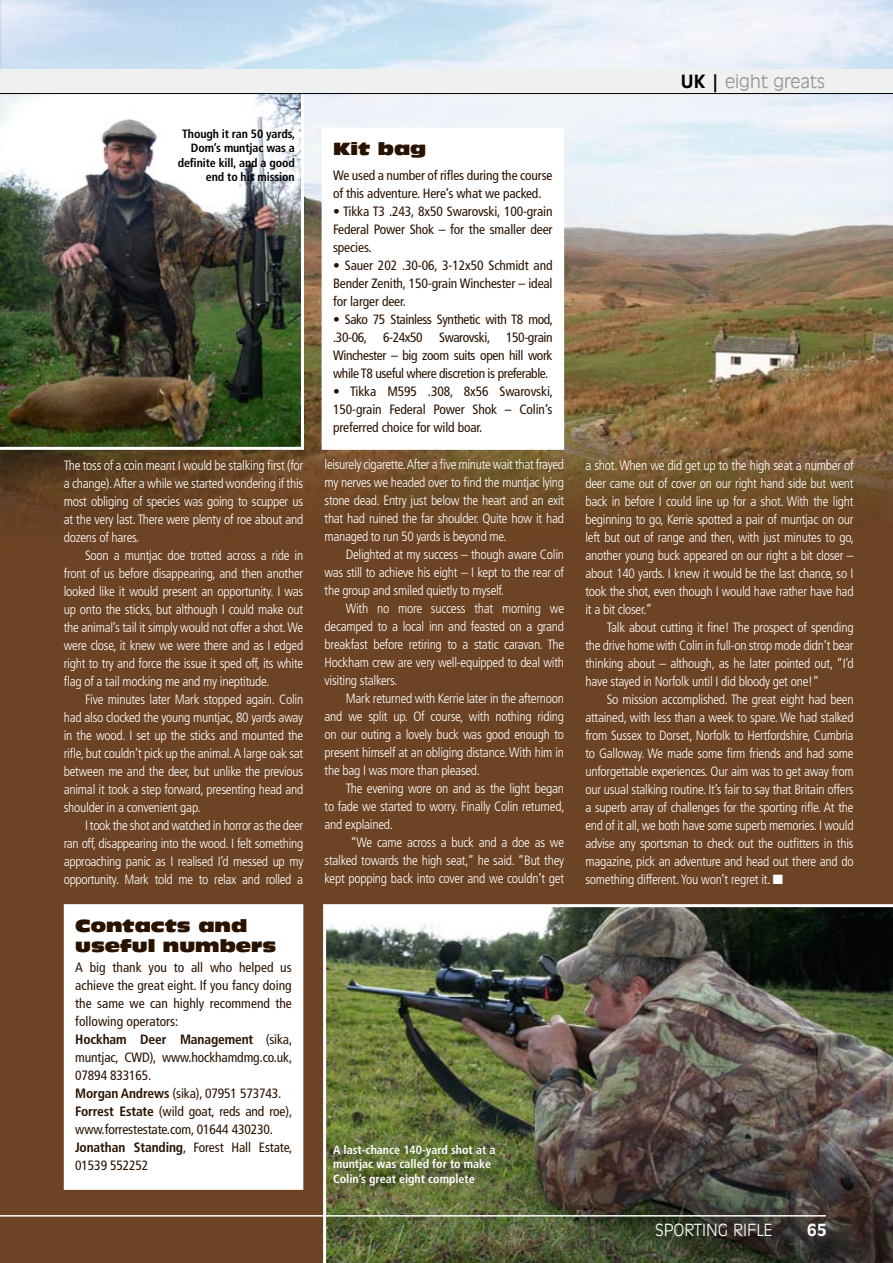
<style>
.page{position:relative;width:893px;height:1263px;background:#6c4324}
.page>*{position:absolute;margin:0;border:0;box-sizing:border-box;transform-origin:0 0}
.t1{font:300 18px "Incised 901 BT";color:#919294}
.t2{font:16.5px/19.8px "Incised 901 BT Nord";color:#2a1200}
.t3{font:300 16.5px "Incised 901 BT";color:#fff}
.t4{font:700 16.5px "Incised 901 BT";color:#fff}
.t5{font:300 condensed 13.5px/18px "Frutiger";letter-spacing:-.02em;color:#fff;text-align:justify}
.t6{font:condensed 13.5px/18px "Frutiger";letter-spacing:-.01em;color:#2a1200;text-align:justify}
.t7{font:700 condensed 12px/14.4px "Frutiger";color:#fff}
.t8{font:700 condensed 12px/14.4px "Frutiger";letter-spacing:-.01em;color:#000;text-align:right}
.s1{font-weight:700}
.s2{font-weight:700;color:#000}
</style>
<div class="page">
<img style="left:323px;top:904px;width:570px;height:359px">
<img style="left:1px;top:0;width:892px;height:518px">
<hr style="left:0;top:1215px;width:826px;height:1px;background:#fff">
<img style="left:0;top:94px;width:304px;height:356px">
<div style="left:323px;top:129px;width:240px;height:319px;background:#fff"></div>
<div style="left:322px;top:128px;width:242px;height:322px;border:3px solid #fff"></div>
<div style="left:65px;top:906px;width:237px;height:282px;background:#fff"></div>
<div style="left:64px;top:904px;width:239px;height:286px;border:3px solid #fff"></div>
<div style="left:0;top:69px;width:893px;height:25px;background:#eff0f0"></div>
<hr style="left:0;top:93px;width:893px;height:1px;background:#000">
<p class="t8" style="left:178px;top:127px;width:119px">Though it ran 50 yards,<br>Dom’s muntjac was a definite kill, and a good end to his mission</p>
<p class="t5" style="left:64px;top:456px;width:241px">The toss of a coin meant I would be stalking first (for a change). After a while we started wondering if this most obliging of species was going to scupper us at the very last. There were plenty of roe about and dozens of hares.</p>
<p class="t5" style="left:64px;top:546px;width:241px;text-indent:21px">Soon a muntjac doe trotted across a ride in front of us before disappearing, and then another looked like it would present an opportunity. I was up onto the sticks, but although I could make out the animal’s tail it simply would not offer a shot. We were close, it knew we were there and as I edged right to try and force the issue it sped off, its white flag of a tail mocking me and my ineptitude.</p>
<p class="t5" style="left:64px;top:690px;width:241px;text-indent:21px">Five minutes later Mark stopped again. Colin had also clocked the young muntjac, 80 yards away in the wood. I set up the sticks and mounted the rifle, but couldn’t pick up the animal. A large oak sat between me and the deer, but unlike the previous animal it took a step forward, presenting head and shoulder in a convenient gap.</p>
<p class="t5" style="left:64px;top:816px;width:241px;text-indent:21px">I took the shot and watched in horror as the deer ran off, disappearing into the wood. I felt something approaching panic as I realised I’d messed up my opportunity. Mark told me to relax and rolled a</p>
<p class="t2" style="left:75px;top:916px;width:202px">Contacts and useful numbers</p>
<p class="t6" style="left:75px;top:958px;width:219px;text-align:left">A big thank you to all who helped us achieve the great eight. If you fancy doing the same we can highly recommend the following operators:<br><span class="s1">Hockham Deer Management</span> (sika, muntjac, CWD), www.hockhamdmg.co.uk,<br>07894 833165.<br><span class="s1">Morgan Andrews</span> (sika), 07951 573743.<br><span class="s1">Forrest Estate</span> (wild goat, reds and roe), www.forrestestate.com, 01644 430230.<br><span class="s1">Jonathan Standing</span>, Forest Hall Estate,<br>01539 552252</p>
<p class="t2" style="left:333px;top:139px;width:95px">Kit bag</p>
<p class="t6" style="left:333px;top:166px;width:221px">We used a number of rifles during the course of this adventure. Here’s what we packed.</p>
<p class="t6" style="left:333px;top:202px;width:221px">• Tikka T3 .243, 8x50 Swarovski, 100-grain Federal Power Shok – for the smaller deer species.</p>
<p class="t6" style="left:333px;top:256px;width:221px">• Sauer 202 .30-06, 3-12x50 Schmidt and Bender Zenith, 150-grain Winchester – ideal for larger deer.</p>
<p class="t6" style="left:333px;top:310px;width:222px">• Sako 75 Stainless Synthetic with T8 mod, .30-06, 6-24x50 Swarovski, 150-grain Winchester – big zoom suits open hill work while T8 useful where discretion is preferable.</p>
<p class="t6" style="left:333px;top:382px;width:221px">• Tikka M595 .308, 8x56 Swarovski, 150-grain Federal Power Shok – Colin’s preferred choice for wild boar.</p>
<p class="t5" style="left:325px;top:456px;width:241px">leisurely cigarette. After a five minute wait that frayed my nerves we headed over to find the muntjac lying stone dead. Entry just below the heart and an exit that had ruined the far shoulder. Quite how it had managed to run 50 yards is beyond me.</p>
<p class="t5" style="left:325px;top:546px;width:241px;text-indent:21px">Delighted at my success – though aware Colin was still to achieve his eight – I kept to the rear of the group and smiled quietly to myself.</p>
<p class="t5" style="left:325px;top:600px;width:241px;text-indent:21px">With no more success that morning we decamped to a local inn and feasted on a grand breakfast before retiring to a static caravan. The Hockham crew are very well-equipped to deal with visiting stalkers.</p>
<p class="t5" style="left:325px;top:690px;width:241px;text-indent:21px">Mark returned with Kerrie later in the afternoon and we split up. Of course, with nothing riding on our outing a lovely buck was good enough to present himself at an obliging distance. With him in the bag I was more than pleased.</p>
<p class="t5" style="left:325px;top:780px;width:241px;text-indent:21px">The evening wore on and as the light began to fade we started to worry. Finally Colin returned, and explained.</p>
<p class="t5" style="left:325px;top:834px;width:241px;text-indent:26px">“We came across a buck and a doe as we stalked towards the high seat,” he said. “But they kept popping back into cover and we couldn’t get</p>
<h1 class="t1" style="left:681px;top:71px;width:146px"><span class="s2">UK |</span> eight greats</h1>
<p class="t5" style="left:585px;top:456px;width:270px">a shot. When we did get up to the high seat a number of deer came out of cover on our right hand side but went back in before I could line up for a shot. With the light beginning to go, Kerrie spotted a pair of muntjac on our left but out of range and then, with just minutes to go, another young buck appeared on our right a bit closer – about 140 yards. I knew it would be the last chance, so I took the shot, even though I would have rather have had it a bit closer.”</p>
<p class="t5" style="left:585px;top:618px;width:270px;text-indent:21px">Talk about cutting it fine! The prospect of spending the drive home with Colin in full-on strop mode didn’t bear thinking about – although, as he later pointed out, “I’d have stayed in Norfolk until I did bloody get one!”</p>
<p class="t5" style="left:585px;top:690px;width:270px;text-indent:21px">So mission accomplished. The great eight had been attained, with less than a week to spare. We had stalked from Sussex to Dorset, Norfolk to Hertfordshire, Cumbria to Galloway. We made some firm friends and had some unforgettable experiences. Our aim was to get away from our usual stalking routine. It’s fair to say that Britain offers a superb array of challenges for the sporting rifle. At the end of it all, we both have some superb memories. I would advise any sportsman to check out the outfitters in this magazine, pick an adventure and head out there and do something different. You won’t regret it. ■</p>
<p class="t7" style="left:333px;top:1143px;width:164px">A last-chance 140-yard shot at a muntjac was called for to make<br>Colin’s great eight complete</p>
<p class="t3" style="left:655px;top:1220px;width:119px">SPORTING RIFLE</p>
<p class="t4" style="left:807px;top:1219px;width:22px">65</p>
</div>
